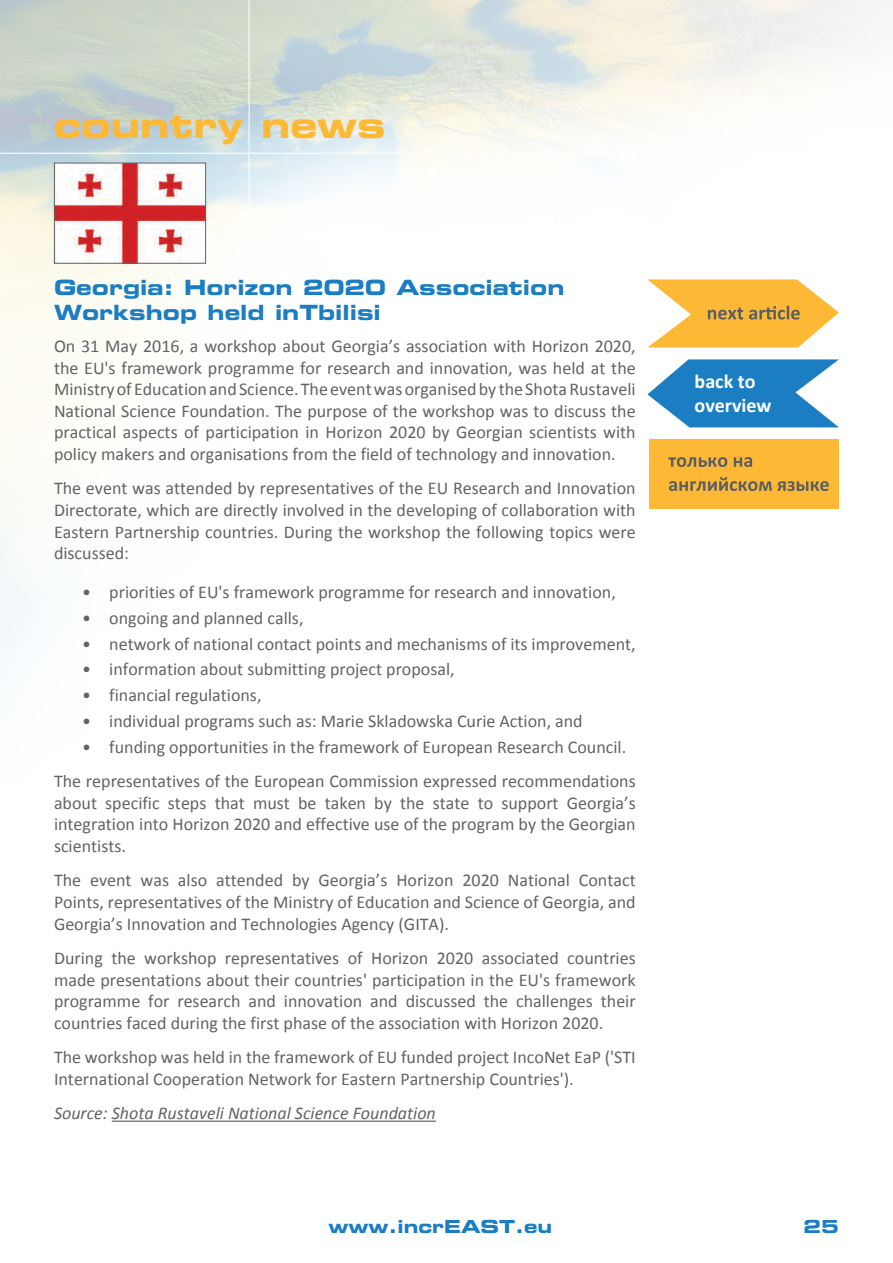
<style>
.page{position:relative;width:893px;height:1263px;background:#fff}
.page>*{position:absolute;margin:0;border:0;box-sizing:border-box;transform-origin:0 0}
.t1{font:36px "Eurostile LT Std Bold Ex 2";color:#fdb935}
.t2{font:21px/25.2px "Eurostile LT Std Bold Ex 2";color:#1b7dc2}
.t3{font:700 20.1px/24px "Calibri";color:#fff}
.t4{font:18px/21.6px "Calibri";color:#636366;text-align:justify}
.t5{font:italic 18px "Calibri";color:#636366}
.t6{font:18px "Eurostile LT Std Bold Ex 2";color:#1b7dc2}
</style>
<div class="page">
<img style="left:0;top:0;width:893px;height:663px">
<svg style="left:647px;top:279px;width:192px;height:68px"></svg>
<svg style="left:647px;top:359px;width:192px;height:68px"></svg>
<div style="left:650px;top:439px;width:189px;height:69px;background:#fdb935"></div>
<svg style="left:668px;top:457px;width:59px;height:10px"></svg>
<svg style="left:734px;top:457px;width:18px;height:10px"></svg>
<svg style="left:669px;top:477px;width:160px;height:14px"></svg>
<img style="left:56px;top:165px;width:148px;height:97px">
<div style="left:54px;top:163px;width:152px;height:101px;border:1px solid #636366"></div>
<hr style="left:112px;top:1120px;width:324px;height:2px;background:#636366">
<h1 class="t1" style="left:54px;top:100px;width:333px">country news</h1>
<p class="t2" style="left:54px;top:275px;width:512px">Georgia: Horizon 2020 Association<br>Workshop held inTbilisi</p>
<p class="t4" style="left:54px;top:335px;width:583px">On 31 May 2016, a workshop about Georgia’s association with Horizon 2020, the EU's framework programme for research and innovation, was held at the Ministry of Education and Science. The event was organised by the Shota Rustaveli National Science Foundation. The purpose of the workshop was to discuss the practical aspects of participation in Horizon 2020 by Georgian scientists with policy makers and organisations from the field of technology and innovation.</p>
<p class="t4" style="left:54px;top:478px;width:583px">The event was attended by representatives of the EU Research and Innovation Directorate, which are directly involved in the developing of collaboration with Eastern Partnership countries. During the workshop the following topics were discussed:</p>
<p class="t4" style="left:82px;top:581px;width:535px">• priorities of EU's framework programme for research and innovation,</p>
<p class="t4" style="left:82px;top:607px;width:223px">• ongoing and planned calls,</p>
<p class="t4" style="left:82px;top:633px;width:555px">• network of national contact points and mechanisms of its improvement,</p>
<p class="t4" style="left:82px;top:659px;width:374px">• information about submitting project proposal,</p>
<p class="t4" style="left:82px;top:684px;width:181px">• financial regulations,</p>
<p class="t4" style="left:82px;top:710px;width:502px">• individual programs such as: Marie Skladowska Curie Action, and</p>
<p class="t4" style="left:54px;top:730px;width:583px;line-height:34.3px;text-indent:28px">• funding opportunities in the framework of European Research Council.<br>The representatives of the European Commission expressed recommendations</p>
<p class="t4" style="left:54px;top:792px;width:583px">about specific steps that must be taken by the state to support Georgia’s integration into Horizon 2020 and effective use of the program by the Georgian scientists.</p>
<p class="t4" style="left:54px;top:870px;width:583px">The event was also attended by Georgia’s Horizon 2020 National Contact Points, representatives of the Ministry of Education and Science of Georgia, and Georgia’s Innovation and Technologies Agency (GITA).</p>
<p class="t4" style="left:54px;top:947px;width:583px">During the workshop representatives of Horizon 2020 associated countries made presentations about their countries' participation in the EU's framework programme for research and innovation and discussed the challenges their countries faced during the first phase of the association with Horizon 2020.</p>
<p class="t4" style="left:54px;top:1046px;width:583px">The workshop was held in the framework of EU funded project IncoNet EaP ('STI<br>International Cooperation Network for Eastern Partnership Countries').</p>
<p class="t5" style="left:54px;top:1101px;width:383px">Source: Shota Rustaveli National Science Foundation</p>
<p class="t3" style="left:695px;top:370px;width:78px">back to overview</p>
<p class="t6" style="left:328px;top:1214px;width:225px">www.incrEAST.eu</p>
<p class="t6" style="left:803px;top:1214px;width:37px">25</p>
</div>
